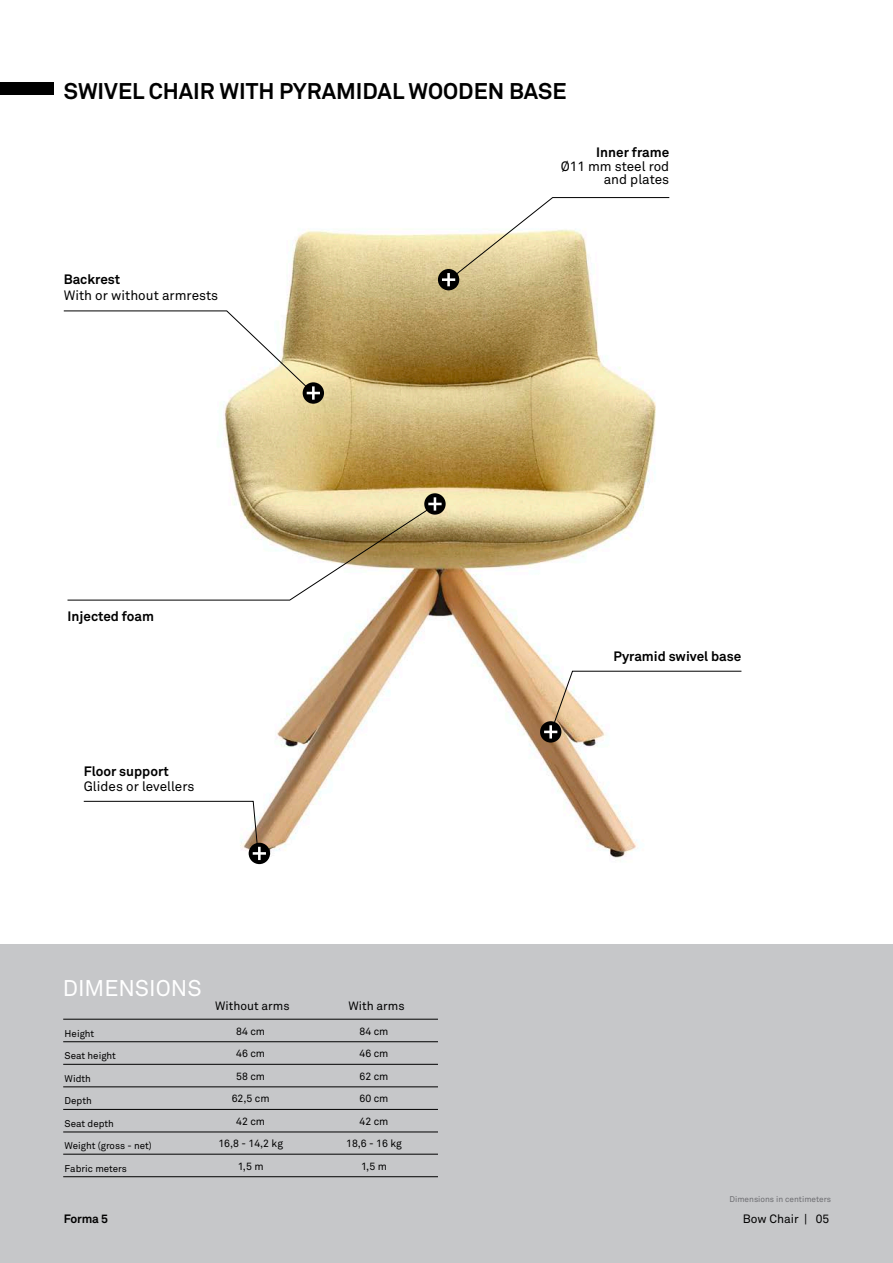
<style>
.page{position:relative;width:893px;height:1263px;background:#fff}
.page>*{position:absolute;margin:0;border:0;box-sizing:border-box;transform-origin:0 0}
.t1{font:700 22.5px "Akkurat";color:#000}
.t2{font:22.5px "Akkurat";color:#fff}
.t3{font:13.5px/13.5px "Akkurat";color:#000;text-align:right}
.t4{font:700 13.5px "Akkurat";color:#000}
.t5{font:12px "Akkurat";color:#000}
.t6{font:700 12px "Akkurat";letter-spacing:-.02em;color:#000}
.t7{font:10.5px/22.5px "Akkurat";color:#000;text-align:center}
.t8{font:9.75px "Akkurat";color:#000}
.t9{font:8.25px "Akkurat";color:#6d6d71}
</style>
<div class="page">
<div style="left:0;top:944px;width:893px;height:319px;background:#c6c7c9"></div>
<hr style="left:63px;top:1041px;width:375px;height:1px;background:#000">
<hr style="left:63px;top:1064px;width:375px;height:1px;background:#000">
<hr style="left:63px;top:1086px;width:375px;height:1px;background:#000">
<hr style="left:63px;top:1109px;width:375px;height:1px;background:#000">
<hr style="left:63px;top:1132px;width:375px;height:1px;background:#000">
<hr style="left:63px;top:1154px;width:375px;height:1px;background:#000">
<hr style="left:63px;top:1176px;width:375px;height:1px;background:#000">
<hr style="left:63px;top:1019px;width:375px;height:1px;background:#000">
<img style="left:0;top:82px;width:656px;height:783px">
<svg style="left:540px;top:721px;width:21px;height:22px"></svg>
<svg style="left:544px;top:670px;width:198px;height:68px"></svg>
<div style="left:303px;top:382px;width:21px;height:22px;background:#000;border-radius:50%"></div>
<svg style="left:63px;top:310px;width:257px;height:87px"></svg>
<hr style="left:312px;top:386px;width:3px;height:14px;background:#fff">
<div style="left:438px;top:269px;width:21px;height:21px;background:#000;border-radius:50%"></div>
<svg style="left:442px;top:197px;width:228px;height:89px"></svg>
<svg style="left:424px;top:493px;width:22px;height:22px"></svg>
<svg style="left:67px;top:497px;width:375px;height:104px"></svg>
<div style="left:249px;top:843px;width:21px;height:21px;background:#000;border-radius:50%"></div>
<svg style="left:83px;top:800px;width:183px;height:60px"></svg>
<h1 class="t1" style="left:64px;top:77px;width:504px">SWIVEL CHAIR WITH PYRAMIDAL WOODEN BASE</h1>
<p class="t4" style="left:64px;top:271px;width:58px">Backrest</p>
<p class="t3" style="left:64px;top:288px;width:156px">With or without armrests</p>
<p class="t4" style="left:67px;top:608px;width:88px">Injected foam</p>
<p class="t4" style="left:84px;top:762px;width:87px">Floor support</p>
<p class="t3" style="left:84px;top:779px;width:112px">Glides or levellers</p>
<h1 class="t2" style="left:63px;top:974px;width:140px">DIMENSIONS</h1>
<p class="t8" style="left:65px;top:1027px;width:31px">Height</p>
<p class="t8" style="left:65px;top:1049px;width:53px">Seat height</p>
<p class="t8" style="left:65px;top:1072px;width:28px">Width</p>
<p class="t8" style="left:65px;top:1094px;width:29px">Depth</p>
<p class="t8" style="left:65px;top:1117px;width:51px">Seat depth</p>
<p class="t8" style="left:65px;top:1139px;width:89px">Weight (gross - net)</p>
<p class="t8" style="left:65px;top:1162px;width:64px">Fabric meters</p>
<p class="t5" style="left:215px;top:998px;width:76px">Without arms</p>
<p class="t5" style="left:348px;top:998px;width:58px">With arms</p>
<p class="t7" style="left:218px;top:1019px;width:66px">84 cm<br>46 cm<br>58 cm<br>62,5 cm<br>42 cm<br>16,8 - 14,2 kg<br>1,5 m</p>
<p class="t7" style="left:346px;top:1019px;width:57px">84 cm<br>46 cm<br>62 cm<br>60 cm<br>42 cm<br>18,6 - 16 kg<br>1,5 m</p>
<p class="t4" style="left:596px;top:144px;width:75px">Inner frame</p>
<p class="t3" style="left:561px;top:159px;width:110px">Ø11 mm steel rod and plates</p>
<p class="t4" style="left:614px;top:647px;width:129px">Pyramid swivel base</p>
<p class="t9" style="left:729px;top:1193px;width:103px">Dimensions in centimeters</p>
<p class="t6" style="left:64px;top:1211px;width:46px">Forma 5</p>
<p class="t5" style="left:743px;top:1211px;width:88px">Bow Chair | 05</p>
</div>
